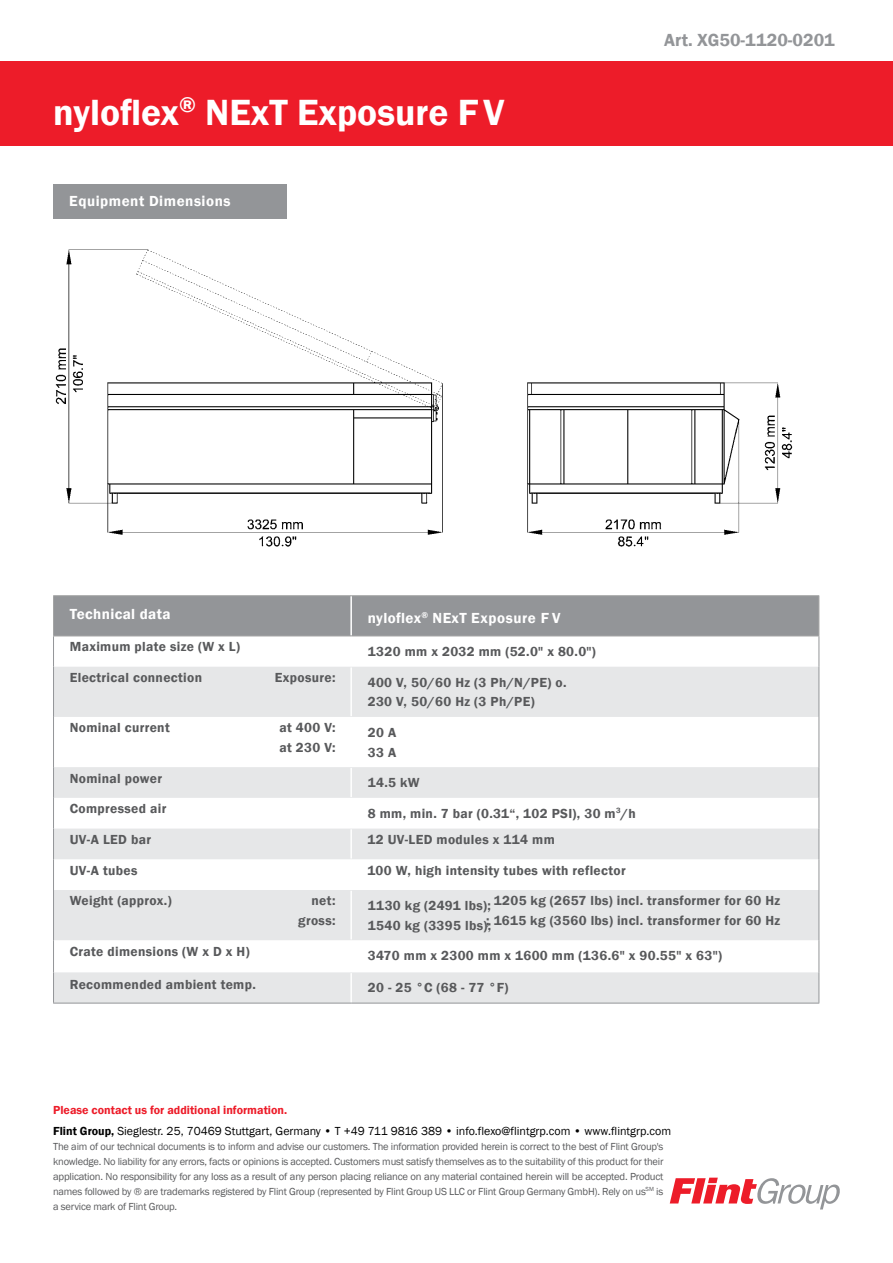
<style>
.page{position:relative;width:893px;height:1263px;background:#fff}
.page>*{position:absolute;margin:0;border:0;box-sizing:border-box;transform-origin:0 0}
.t1{font:600 37.5px "Franklin Gothic";color:#fff}
.t2{font:600 18px "Franklin Gothic";color:#939598}
.t3{font:600 15px "Franklin Gothic";letter-spacing:.035em;color:#fff}
.t4{font:600 13.5px/19.5px "Franklin Gothic";letter-spacing:.025em;color:#58595b}
.t5{font:12px "Franklin Gothic";color:#000}
.t6{font:600 12px "Franklin Gothic";color:#ed1c29}
.t7{font:10.5px/15px "Franklin Gothic";letter-spacing:-.02em;color:#58595b;text-align:justify}
.s1{font-weight:600}
</style>
<div class="page">
<div style="left:0;top:61px;width:893px;height:84px;background:#ed1c29"></div>
<div style="left:53px;top:184px;width:234px;height:34px;background:#939598"></div>
<img style="left:55px;top:249px;width:738px;height:298px">
<div style="left:54px;top:596px;width:765px;height:40px;background:#939598"></div>
<svg style="left:54px;top:667px;width:765px;height:336px;fill:#e6e7e8"></svg>
<hr style="left:350px;top:667px;width:2px;height:49px;background:#fff">
<hr style="left:350px;top:718px;width:2px;height:48px;background:#fff">
<hr style="left:350px;top:768px;width:2px;height:29px;background:#fff">
<hr style="left:350px;top:799px;width:2px;height:29px;background:#fff">
<hr style="left:350px;top:829px;width:2px;height:29px;background:#fff">
<hr style="left:350px;top:860px;width:2px;height:29px;background:#fff">
<hr style="left:350px;top:891px;width:2px;height:48px;background:#fff">
<hr style="left:350px;top:941px;width:2px;height:31px;background:#fff">
<hr style="left:350px;top:596px;width:2px;height:40px;background:#fff">
<hr style="left:350px;top:973px;width:2px;height:30px;background:#fff">
<hr style="left:53px;top:595px;width:298px;height:1px;background:#a4a5a5">
<hr style="left:53px;top:596px;width:1px;height:40px;background:#a4a5a5">
<hr style="left:351px;top:595px;width:468px;height:1px;background:#a4a5a5">
<hr style="left:819px;top:596px;width:1px;height:40px;background:#a4a5a5">
<hr style="left:53px;top:636px;width:298px;height:1px;background:#a4a5a5">
<hr style="left:351px;top:636px;width:468px;height:1px;background:#a4a5a5">
<hr style="left:53px;top:636px;width:1px;height:31px;background:#939598">
<hr style="left:819px;top:636px;width:1px;height:31px;background:#939598">
<hr style="left:53px;top:667px;width:1px;height:50px;background:#939598">
<hr style="left:819px;top:667px;width:1px;height:50px;background:#939598">
<hr style="left:53px;top:717px;width:1px;height:50px;background:#939598">
<hr style="left:819px;top:717px;width:1px;height:50px;background:#939598">
<hr style="left:53px;top:767px;width:1px;height:31px;background:#939598">
<hr style="left:819px;top:767px;width:1px;height:31px;background:#939598">
<hr style="left:53px;top:798px;width:1px;height:30px;background:#939598">
<hr style="left:819px;top:798px;width:1px;height:30px;background:#939598">
<hr style="left:53px;top:828px;width:1px;height:31px;background:#939598">
<hr style="left:819px;top:828px;width:1px;height:31px;background:#939598">
<hr style="left:53px;top:859px;width:1px;height:31px;background:#939598">
<hr style="left:819px;top:859px;width:1px;height:31px;background:#939598">
<hr style="left:53px;top:890px;width:1px;height:50px;background:#939598">
<hr style="left:819px;top:890px;width:1px;height:50px;background:#939598">
<hr style="left:53px;top:940px;width:1px;height:32px;background:#939598">
<hr style="left:819px;top:940px;width:1px;height:32px;background:#939598">
<hr style="left:53px;top:972px;width:1px;height:31px;background:#939598">
<hr style="left:819px;top:972px;width:1px;height:31px;background:#939598">
<hr style="left:53px;top:1003px;width:298px;height:1px;background:#939598">
<hr style="left:351px;top:1003px;width:468px;height:1px;background:#939598">
<svg style="left:670px;top:1177px;width:170px;height:32px"></svg>
<h1 class="t1" style="left:53px;top:89px;width:452px">nyloflex<sup>®</sup> NExT Exposure FV</h1>
<p class="t3" style="left:69px;top:192px;width:163px">Equipment Dimensions</p>
<h2 class="t2" style="left:664px;top:29px;width:172px">Art. XG50-1120-0201</h2>
<p class="t3" style="left:70px;top:604px;width:102px">Technical data</p>
<p class="t4" style="left:70px;top:637px;width:172px">Maximum plate size (W x L)</p>
<p class="t4" style="left:70px;top:668px;width:134px">Electrical connection</p>
<p class="t4" style="left:275px;top:668px;width:62px">Exposure:</p>
<p class="t4" style="left:70px;top:718px;width:102px">Nominal current</p>
<p class="t4" style="left:280px;top:718px;width:58px">at 400 V: at 230 V:</p>
<p class="t4" style="left:70px;top:768px;width:94px">Nominal power</p>
<p class="t4" style="left:70px;top:799px;width:98px">Compressed air</p>
<p class="t4" style="left:70px;top:830px;width:83px">UV-A LED bar</p>
<p class="t4" style="left:367px;top:830px;width:189px">12 UV-LED modules x 114 mm</p>
<p class="t4" style="left:70px;top:861px;width:69px">UV-A tubes</p>
<p class="t4" style="left:367px;top:861px;width:260px">100 W, high intensity tubes with reflector</p>
<p class="t4" style="left:70px;top:891px;width:103px">Weight (approx.)</p>
<p class="t4" style="left:298px;top:891px;width:39px;text-align:right">net: gross:</p>
<p class="t4" style="left:486px;top:891px;width:296px;text-align:center">1205 kg (2657 lbs) incl. transformer for 60 Hz<br>; 1615 kg (3560 lbs) incl. transformer for 60 Hz</p>
<p class="t4" style="left:70px;top:941px;width:181px">Crate dimensions (W x D x H)</p>
<p class="t4" style="left:70px;top:975px;width:188px">Recommended ambient temp.</p>
<p class="t3" style="left:368px;top:609px;width:194px">nyloflex<sup>®</sup> NExT Exposure F V</p>
<p class="t4" style="left:368px;top:642px;width:230px">1320 mm x 2032 mm (52.0" x 80.0")</p>
<p class="t4" style="left:368px;top:673px;width:200px">400 V, 50/60 Hz (3 Ph/N/PE) o.<br>230 V, 50/60 Hz (3 Ph/PE)</p>
<p class="t4" style="left:368px;top:723px;width:30px">20 A<br>33 A</p>
<p class="t4" style="left:368px;top:773px;width:53px">14.5 kW</p>
<p class="t4" style="left:368px;top:804px;width:270px">8 mm, min. 7 bar (0.31“, 102 PSI), 30 m<sup>3</sup>/h</p>
<p class="t4" style="left:368px;top:896px;width:125px">1130 kg (2491 lbs);<br>1540 kg (3395 lbs);</p>
<p class="t4" style="left:368px;top:946px;width:356px">3470 mm x 2300 mm x 1600 mm (136.6" x 90.55" x 63")</p>
<p class="t4" style="left:368px;top:978px;width:142px">20 - 25 °C (68 - 77 °F)</p>
<p class="t6" style="left:53px;top:1102px;width:235px">Please contact us for additional information.</p>
<p class="t5" style="left:53px;top:1123px;width:619px"><span class="s1">Flint Group,</span> Sieglestr. 25, 70469 Stuttgart, Germany <span class="s1">•</span> T +49 711 9816 389 <span class="s1">•</span> info.flexo@flintgrp.com <span class="s1">•</span> www.flintgrp.com</p>
<p class="t7" style="left:53px;top:1139px;width:612px">The aim of our technical documents is to inform and advise our customers. The information provided herein is correct to the best of Flint Group's knowledge. No liability for any errors, facts or opinions is accepted. Customers must satisfy themselves as to the suitability of this product for their application. No responsibility for any loss as a result of any person placing reliance on any material contained herein will be accepted. Product names followed by ® are trademarks registered by Flint Group (represented by Flint Group US LLC or Flint Group Germany GmbH). Rely on us<sup>SM</sup> is a service mark of Flint Group.</p>
</div>
